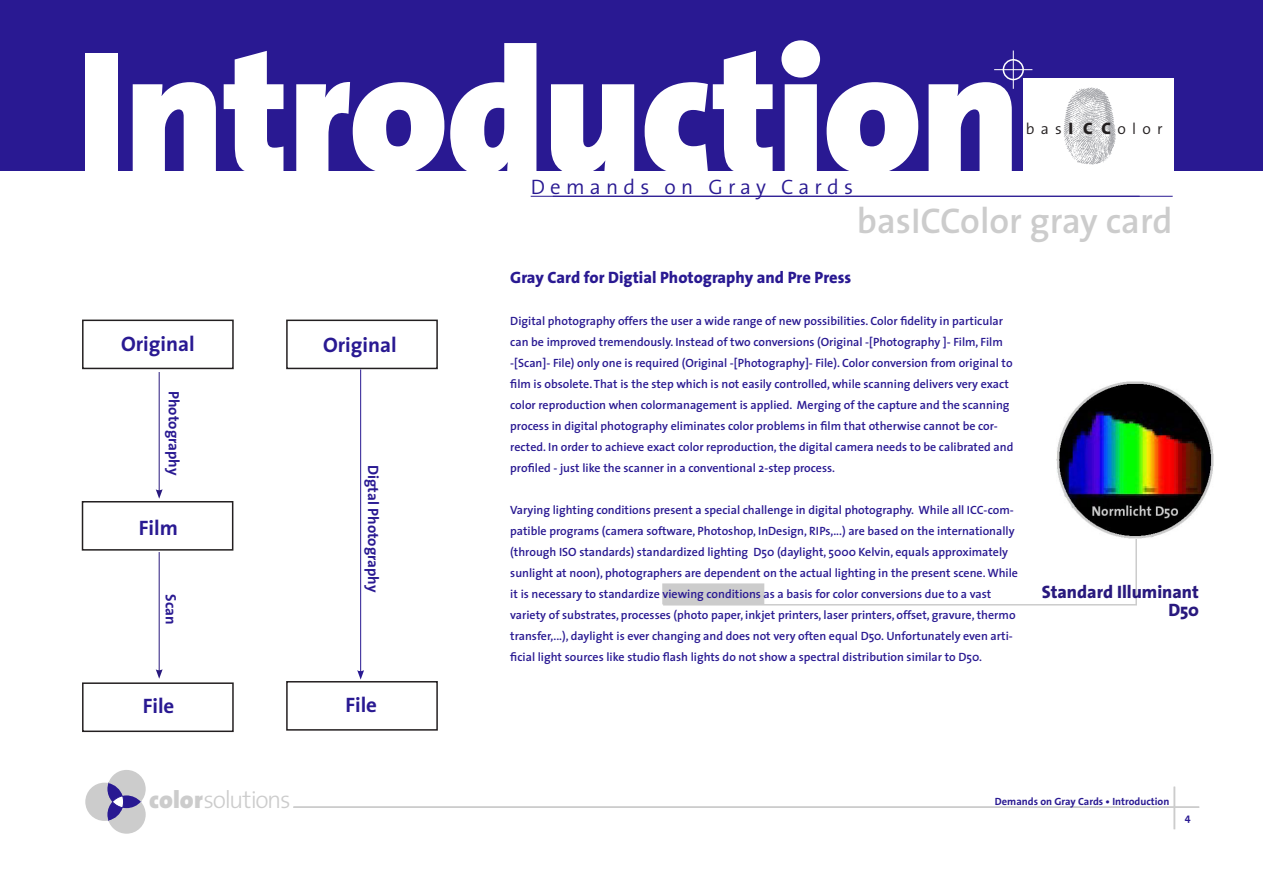
<style>
.page{position:relative;width:1263px;height:893px;background:#fff}
.page>*{position:absolute;margin:0;border:0;box-sizing:border-box;transform-origin:0 0}
.t1{font:900 177px "The Sans";letter-spacing:-.01em;color:#fff}
.t2{font:600 36px "The Sans";color:#ccc}
.t3{font:300 24.6px "The Sans";letter-spacing:-.06em;color:#ccc}
.t4{font:700 21px "The Sans";color:#291992}
.t5{font:300 21px "The Sans";letter-spacing:.25em;color:#291992}
.t6{font:800 18px/18px "The Sans";color:#29197e;text-align:right}
.t7{font:800 16.5px "The Sans";color:#291992}
.t8{font:300 15.6px "The Sans";letter-spacing:.4em;color:#231f20}
.t9{font:700 15px "The Sans";color:#291992}
.t10{font:600 12px/21px "The Sans";color:#291992}
.t11{font:700 10.5px "The Sans";color:#291992}
.s1{font-family:"The Sans Bold Caps";font-weight:400;font-size:21.6px}
.s2{font-weight:900}
</style>
<div class="page">
<svg style="left:85px;top:770px;width:61px;height:64px"></svg>
<hr style="left:531px;top:196px;width:642px;height:1px;background:#291992">
<hr style="left:293px;top:806px;width:906px;height:2px;background:#ccc">
<hr style="left:1174px;top:787px;width:1px;height:42px;background:#ccc">
<svg style="left:662px;top:538px;width:476px;height:68px"></svg>
<img style="left:1056px;top:382px;width:157px;height:156px">
<div style="left:663px;top:584px;width:100px;height:20px;background:#ccc"></div>
<div style="left:662px;top:583px;width:102px;height:21px;border:2px solid #ccc"></div>
<div style="left:0;top:0;width:1263px;height:170px;background:#291992"></div>
<div style="left:82px;top:320px;width:152px;height:49px;border:2px solid #231f20"></div>
<div style="left:286px;top:320px;width:152px;height:49px;border:2px solid #231f20"></div>
<div style="left:286px;top:681px;width:152px;height:50px;border:2px solid #231f20"></div>
<div style="left:82px;top:682px;width:152px;height:50px;border:2px solid #231f20"></div>
<div style="left:82px;top:501px;width:151px;height:50px;border:2px solid #231f20"></div>
<div style="left:1003px;top:59px;width:21px;height:21px;border:2px solid #fff;border-radius:50%"></div>
<hr style="left:994px;top:69px;width:38px;height:1px;background:#fff">
<hr style="left:1013px;top:51px;width:1px;height:38px;background:#fff">
<div style="left:1023px;top:79px;width:151px;height:91px;background:#fff"></div>
<img style="left:1063px;top:87px;width:53px;height:78px">
<hr style="left:159px;top:552px;width:1px;height:120px;background:#29197e">
<svg style="left:156px;top:669px;width:7px;height:10px"></svg>
<hr style="left:159px;top:372px;width:1px;height:120px;background:#29197e">
<svg style="left:156px;top:489px;width:7px;height:10px"></svg>
<hr style="left:360px;top:369px;width:1px;height:303px;background:#291992">
<svg style="left:357px;top:670px;width:7px;height:10px"></svg>
<h1 class="t1" style="left:76px;top:-37px;width:945px">Introduction</h1>
<h3 class="t5" style="left:531px;top:169px;width:324px">Demands on Gray Cards</h3>
<h3 class="t8" style="left:1026px;top:116px;width:138px">bas<span class="s1">icc</span>olor</h3>
<h3 class="t4" style="left:121px;top:327px;width:75px">Original</h3>
<h3 class="t4" style="left:323px;top:327px;width:75px">Original</h3>
<p class="t9" style="left:186px;top:391px;width:86px;rotate:90deg">Photography</p>
<h3 class="t4" style="left:139px;top:510px;width:40px">Film</h3>
<p class="t9" style="left:183px;top:594px;width:32px;rotate:90deg">Scan</p>
<p class="t9" style="left:386px;top:465px;width:129px;rotate:90deg">Digtal Photography</p>
<h3 class="t4" style="left:143px;top:688px;width:33px">File</h3>
<h3 class="t4" style="left:345px;top:687px;width:33px">File</h3>
<h3 class="t3" style="left:149px;top:779px;width:143px"><span class="s2">color</span>solutions</h3>
<h2 class="t2" style="left:857px;top:191px;width:317px">basICColor gray card</h2>
<h3 class="t7" style="left:510px;top:263px;width:342px">Gray Card for Digtial Photography and Pre Press</h3>
<p class="t10" style="left:510px;top:310px;width:505px">Digital photography offers the user a wide range of new possibilities. Color fidelity in particular can be improved tremendously. Instead of two conversions (Original -[Photography ]- Film, Film -[Scan]- File) only one is required (Original -[Photography]- File). Color conversion from original to film is obsolete. That is the step which is not easily controlled, while scanning delivers very exact color reproduction when colormanagement is applied. Merging of the capture and the scanning process in digital photography eliminates color problems in film that otherwise cannot be cor&shy;rected. In order to achieve exact color reproduction, the digital camera needs to be calibrated and profiled - just like the scanner in a conventional 2-step process.</p>
<p class="t10" style="left:510px;top:499px;width:509px">Varying lighting conditions present a special challenge in digital photography. While all ICC-com&shy;patible programs (camera software, Photoshop, InDesign, RIPs,...) are based on the internationally (through ISO standards) standardized lighting D50 (daylight, 5000 Kelvin, equals approximately sunlight at noon), photographers are dependent on the actual lighting in the present scene. While it is necessary to standardize viewing conditions as a basis for color conversions due to a vast variety of substrates, processes (photo paper, inkjet printers, laser printers, offset, gravure, thermo transfer,...), daylight is ever changing and does not very often equal D50. Unfortunately even arti&shy;ficial light sources like studio flash lights do not show a spectral distribution similar to D50.</p>
<h3 class="t6" style="left:1042px;top:582px;width:159px">Standard Illuminant<br>D50</h3>
<p class="t11" style="left:995px;top:793px;width:176px">Demands on Gray Cards • Introduction</p>
<p class="t11" style="left:1185px;top:809px;width:7px">4</p>
</div>
